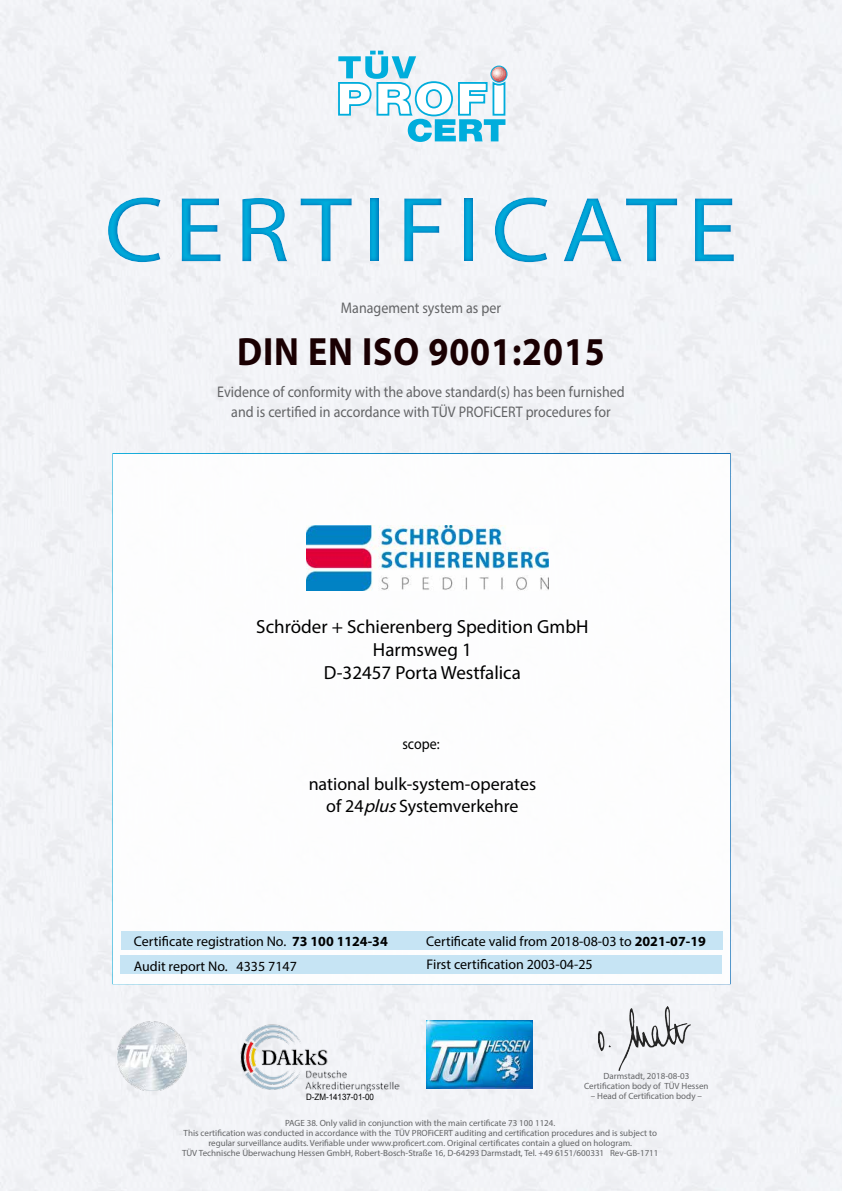
<style>
.page{position:relative;width:842px;height:1191px;background:#f2f3f7}
.page>*{position:absolute;margin:0;border:0;box-sizing:border-box;transform-origin:0 0}
.t1{font:93px "Myriad Pro";letter-spacing:.1em;color:#00addc;scale:1.1 1}
.t2{font:700 39.6px "Myriad Pro";letter-spacing:.025em;color:#1a0002;scale:.91 1}
.t3{font:19px/22.8px "Myriad Pro";color:#000;text-align:center}
.t4{font:18px/21.6px "Myriad Pro";color:#000;text-align:center}
.t5{font:15.4px/20px "Myriad Pro";color:#636466;text-align:center;scale:.91 1}
.t6{font:15.4px "Myriad Pro";color:#000;scale:.91 1}
.t7{font:14px/24.6px "Myriad Pro";color:#000}
.t8{font:9px/10px "Myriad Pro";color:#636466;text-align:center}
.t9{font:8.8px "Arial";color:#000;scale:.91 1}
.s1{font-style:italic}
.s2{font-weight:700}
</style>
<div class="page">
<svg style="left:338px;top:51px;width:169px;height:91px"></svg>
<img style="left:241px;top:1024px;width:158px;height:67px">
<img style="left:427px;top:1020px;width:106px;height:69px">
<div style="left:112px;top:453px;width:619px;height:531px;background:#fff;border:2px solid #fff"></div>
<div style="left:120px;top:955px;width:602px;height:19px;background:#c0e2f3"></div>
<div style="left:121px;top:931px;width:601px;height:19px;background:#c0e2f3"></div>
<img style="left:598px;top:1006px;width:92px;height:64px">
<div style="left:0;top:172px;width:842px;height:114px;background:#006bb6;opacity:.75"></div>
<img style="left:117px;top:1021px;width:70px;height:69px">
<img style="left:306px;top:525px;width:242px;height:66px">
<h1 class="t1" style="left:104px;top:173px;width:577px">CERTIFICATE</h1>
<h3 class="t5" style="left:341px;top:298px;width:177px">Management system as per</h3>
<h2 class="t2" style="left:237px;top:326px;width:406px">DIN EN ISO 9001:2015</h2>
<h3 class="t5" style="left:217px;top:381px;width:449px">Evidence of conformity with the above standard(s) has been furnished and is certified in accordance with TÜV PROFiCERT procedures for</h3>
<h3 class="t3" style="left:256px;top:615px;width:334px">Schröder + Schierenberg Spedition GmbH<br>Harmsweg 1<br>D-32457 Porta Westfalica</h3>
<h3 class="t6" style="left:402px;top:734px;width:42px">scope:</h3>
<h3 class="t4" style="left:309px;top:773px;width:229px">national bulk-system-operates of 24<span class="s1">plus</span>Systemverkehre</h3>
<h3 class="t7" style="left:134px;top:929px;width:256px">Certificate registration No. <span class="s2">73 100 1124-34<br></span>Audit report No. 4335 7147</h3>
<h3 class="t7" style="left:426px;top:929px;width:281px">Certificate valid from 2018-08-03 to <span class="s2">2021-07-19</span></h3>
<h3 class="t7" style="left:427px;top:952px;width:168px">First certification 2003-04-25</h3>
<p class="t9" style="left:306px;top:1090px;width:76px">D-ZM-14137-01-00</p>
<p class="t8" style="left:584px;top:1071px;width:126px">Darmstadt, 2018-08-03<br>Certification body of TÜV Hessen</p>
<p class="t8" style="left:591px;top:1091px;width:113px">– Head of Certification body –</p>
<p class="t8" style="left:182px;top:1118px;width:478px">PAGE 38. Only valid in conjunction with the main certificate 73 100 1124.<br>This certification was conducted in accordance with the TÜV PROFiCERT auditing and certification procedures and is subject to regular surveillance audits. Verifiable under www.proficert.com. Original certificates contain a glued on hologram.<br>TÜV Technische Überwachung Hessen GmbH, Robert-Bosch-Straße 16, D-64293 Darmstadt, Tel. +49 6151/600331 Rev-GB-1711</p>
</div>
